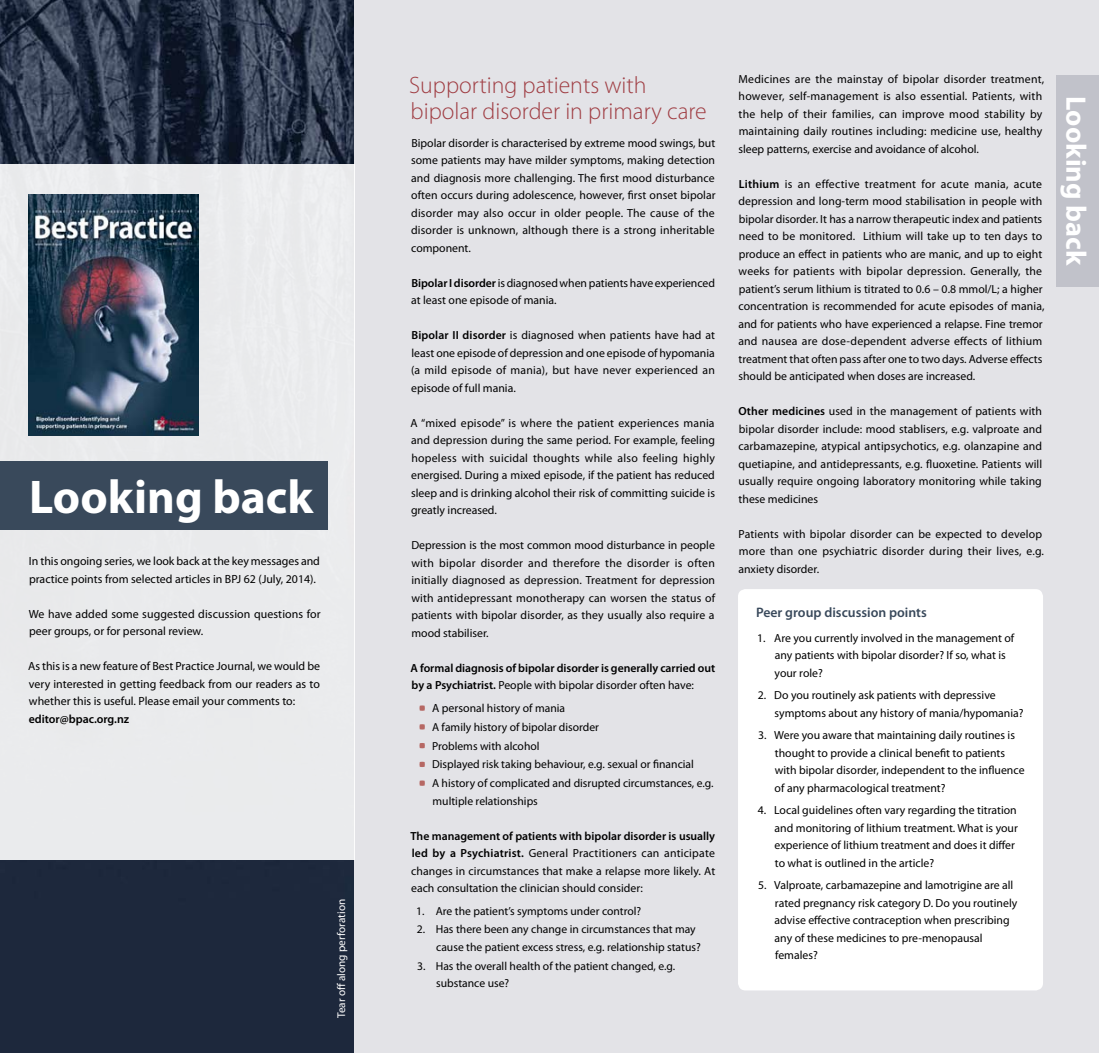
<style>
.page{position:relative;width:1099px;height:1053px;background:#fff}
.page>*{position:absolute;margin:0;border:0;box-sizing:border-box;transform-origin:0 0}
.t1{font:700 47.5px "Myriad Pro";color:#fff}
.t2{font:700 28.25px "Myriad Pro";color:#fff}
.t3{font:300 23.75px/26.2px "Myriad Pro";color:#a03e44}
.t4{font:600 13.75px "Myriad Pro";color:#39495b}
.t5{font:11.88px/17.5px "Myriad Pro";color:#000}
.t6{font:600 11.88px "Myriad Pro";color:#000}
.t7{font:11.75px/17.5px "Myriad Pro";color:#000}
.t8{font:11.75px/17.5px "Myriad Pro";letter-spacing:.02em;color:#000}
.t9{font:600 11.75px/17.5px "Myriad Pro";color:#000}
.t10{font:11.62px/18.8px "Myriad Pro";color:#000}
.t11{font:11.25px "Myriad Pro";color:#fff}
.s1{font-weight:600}
.s2{font-weight:400}
.s3{font-size:11.88px}
</style>
<div class="page">
<img style="left:0;top:0;width:354px;height:1052px">
<div style="left:354px;top:0;width:744px;height:1052px;background:#e3e3e7"></div>
<div style="left:0;top:164px;width:354px;height:695px;background:#eaebed"></div>
<div style="left:0;top:461px;width:328px;height:69px;background:#39495b"></div>
<img style="left:28px;top:194px;width:170px;height:241px">
<div style="left:1056px;top:75px;width:42px;height:211px;background:#c1c2ca"></div>
<div style="left:738px;top:589px;width:305px;height:401px;background:#fff;border-radius:8px"></div>
<svg style="left:419px;top:705px;width:6px;height:5px"></svg>
<svg style="left:419px;top:724px;width:6px;height:5px"></svg>
<svg style="left:419px;top:743px;width:6px;height:5px"></svg>
<svg style="left:419px;top:761px;width:6px;height:6px"></svg>
<svg style="left:419px;top:780px;width:6px;height:5px"></svg>
<h1 class="t1" style="left:29px;top:466px;width:285px">Looking back</h1>
<p class="t5" style="left:29px;top:552px;width:292px">In this ongoing series, we look back at the key messages and practice points from selected articles in BPJ 62 (July, 2014).</p>
<p class="t5" style="left:29px;top:605px;width:293px">We have added some suggested discussion questions for peer groups, or for personal review.</p>
<p class="t5" style="left:28px;top:657px;width:293px;text-align:justify">As this is a new feature of Best Practice Journal, we would be very interested in getting feedback from our readers as to whether this is useful. Please email your comments to:</p>
<p class="t6" style="left:29px;top:711px;width:102px">editor@bpac.org.nz</p>
<p class="t11" style="left:334px;top:1018px;width:121px;rotate:-90deg">Tear off along perforation</p>
<h3 class="t3" style="left:409px;top:72px;width:299px">Supporting patients with bipolar disorder in primary care</h3>
<p class="t7" style="left:411px;top:134px;width:306px;text-align:justify">Bipolar disorder is characterised by extreme mood swings, but some patients may have milder symptoms, making detection and diagnosis more challenging. The first mood disturbance often occurs during adolescence, however, first onset bipolar disorder may also occur in older people. The cause of the disorder is unknown, although there is a strong inheritable component.</p>
<p class="t7" style="left:411px;top:274px;width:305px"><span class="s1">Bipolar I disorder</span> is diagnosed when patients have experienced at least one episode of mania.</p>
<p class="t7" style="left:411px;top:326px;width:305px;text-align:justify"><span class="s1">Bipolar II disorder</span> is diagnosed when patients have had at least one episode of depression and one episode of hypomania (a mild episode of mania), but have never experienced an episode of full mania.</p>
<p class="t7" style="left:410px;top:414px;width:306px;text-align:justify">A “mixed episode” is where the patient experiences mania and depression during the same period. For example, feeling hopeless with suicidal thoughts while also feeling highly energised. During a mixed episode, if the patient has reduced sleep and is drinking alcohol their risk of committing suicide is greatly increased.</p>
<p class="t7" style="left:411px;top:536px;width:305px;text-align:justify">Depression is the most common mood disturbance in people with bipolar disorder and therefore the disorder is often initially diagnosed as depression. Treatment for depression with antidepressant monotherapy can worsen the status of patients with bipolar disorder, as they usually also require a mood stabiliser.</p>
<p class="t9" style="left:410px;top:659px;width:306px">A formal diagnosis of bipolar disorder is generally carried out by a Psychiatrist. <span class="s2">People with bipolar disorder often have:</span></p>
<p class="t10" style="left:432px;top:698px;width:283px"><span class="s3">A perso</span>nal history of mania<br>A family history of bipolar disorder<br>Problems with alcohol<br>Displayed risk taking behaviour, e.g. sexual or financial<br>A history of complicated and disrupted circumstances, e.g.</p>
<p class="t10" style="left:432px;top:791px;width:107px">multiple relationships</p>
<p class="t7" style="left:410px;top:826px;width:306px;text-align:justify"><span class="s1">The management of patients with bipolar disorder is usually led by a Psychiatrist.</span> General Practitioners can anticipate changes in circumstances that make a relapse more likely. At each consultation the clinician should consider:</p>
<p class="t10" style="left:416px;top:901px;width:226px">1. Are the patient’s symptoms under control?</p>
<p class="t10" style="left:436px;top:920px;width:266px;line-height:17.5px;text-indent:-19px">2. Has there been any change in circumstances that may cause the patient excess stress, e.g. relationship status?</p>
<p class="t10" style="left:436px;top:956px;width:241px;line-height:17.5px;text-indent:-19px">3. Has the overall health of the patient changed, e.g. substance use?</p>
<p class="t8" style="left:738px;top:70px;width:307px">Medicines are the mainstay of bipolar disorder treatment, however, self-management is also essential. Patients, with the help of their families, can improve mood stability by maintaining daily routines including: medicine use, healthy sleep patterns, exercise and avoidance of alcohol.</p>
<p class="t7" style="left:738px;top:175px;width:308px"><span class="s1">Lithium</span> is an effective treatment for acute mania, acute depression and long-term mood stabilisation in people with bipolar disorder. It has a narrow therapeutic index and patients need to be monitored. Lithium will take up to ten days to produce an effect in patients who are manic, and up to eight weeks for patients with bipolar depression. Generally, the patient’s serum lithium is titrated to 0.6 – 0.8 mmol/L; a higher concentration is recommended for acute episodes of mania, and for patients who have experienced a relapse. Fine tremor and nausea are dose-dependent adverse effects of lithium treatment that often pass after one to two days. Adverse effects should be anticipated when doses are increased.</p>
<p class="t7" style="left:738px;top:402px;width:305px;text-align:justify"><span class="s1">Other medicines</span> used in the management of patients with bipolar disorder include: mood stablisers, e.g. valproate and carbamazepine, atypical antipsychotics, e.g. olanzapine and quetiapine, and antidepressants, e.g. fluoxetine. Patients will usually require ongoing laboratory monitoring while taking these medicines</p>
<p class="t7" style="left:738px;top:525px;width:307px">Patients with bipolar disorder can be expected to develop more than one psychiatric disorder during their lives, e.g. anxiety disorder.</p>
<p class="t4" style="left:756px;top:603px;width:172px">Peer group discussion points</p>
<p class="t7" style="left:774px;top:628px;width:241px;text-indent:-17px">1. Are you currently involved in the management of any patients with bipolar disorder? If so, what is your role?</p>
<p class="t7" style="left:774px;top:686px;width:250px;text-indent:-17px">2. Do you routinely ask patients with depressive symptoms about any history of mania/hypomania?</p>
<p class="t7" style="left:774px;top:726px;width:251px;text-indent:-16px">3. Were you aware that maintaining daily routines is thought to provide a clinical benefit to patients with bipolar disorder, independent to the influence of any pharmacological treatment?</p>
<p class="t7" style="left:774px;top:801px;width:245px;text-indent:-17px">4. Local guidelines often vary regarding the titration and monitoring of lithium treatment. What is your experience of lithium treatment and does it differ to what is outlined in the article?</p>
<p class="t7" style="left:774px;top:876px;width:244px;text-indent:-17px">5. Valproate, carbamazepine and lamotrigine are all rated pregnancy risk category D. Do you routinely advise effective contraception when prescribing any of these medicines to pre-menopausal females?</p>
<h2 class="t2" style="left:1094px;top:96px;width:171px;rotate:90deg">Looking back</h2>
</div>
